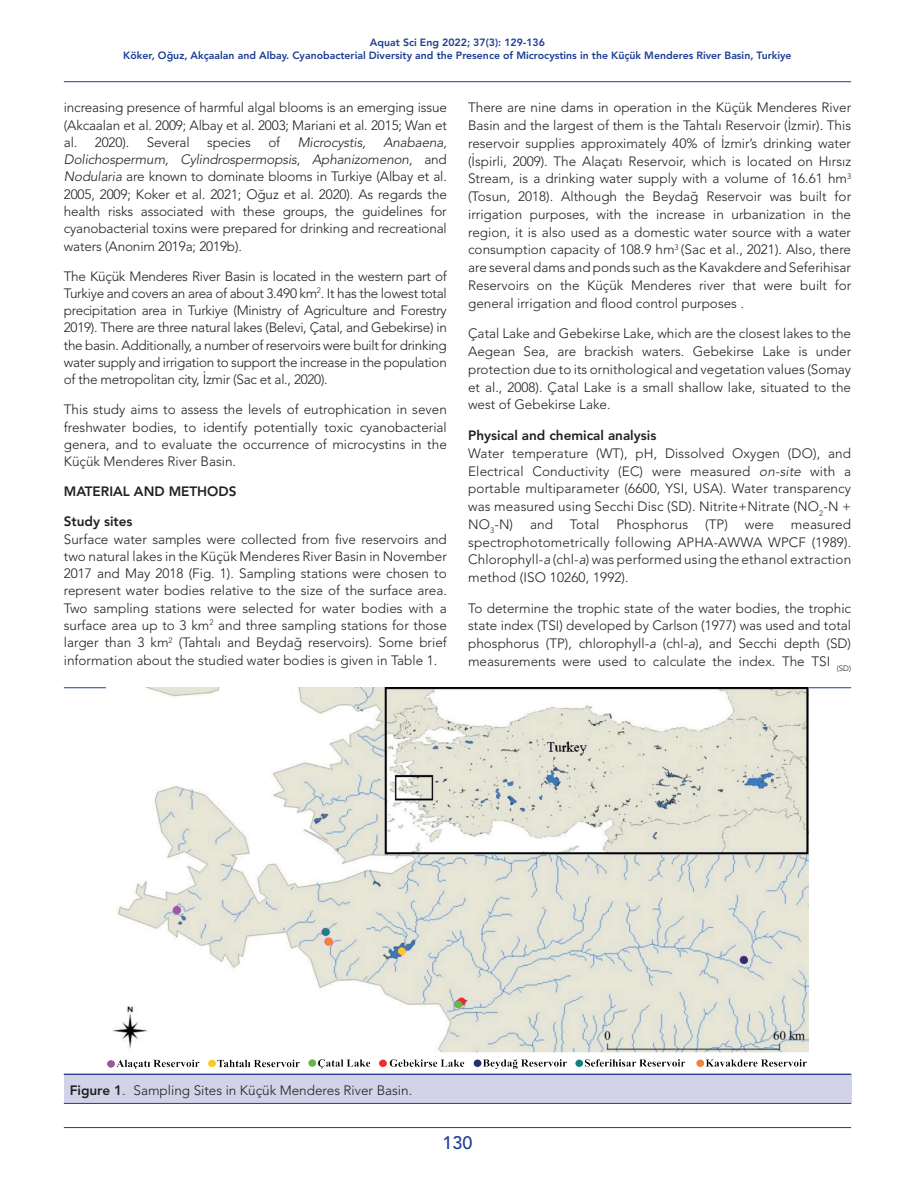
<style>
.page{position:relative;width:915px;height:1191px;background:#fff}
.page>*{position:absolute;margin:0;border:0;box-sizing:border-box;transform-origin:0 0}
.t1{font:500 18px "Avenir LT Std";color:#1c3d92}
.t2{font:300 13.5px/17.7px "Avenir LT Std";color:#231f20;text-align:justify}
.t3{font:800 13.5px "Avenir LT Std";color:#231f20}
.t4{font:italic 300 13.5px "Avenir LT Std";letter-spacing:-.01em;color:#231f20}
.t5{font:800 10.5px/12.6px "Avenir LT Std";color:#1c3d92;text-align:center}
.s1{font-style:italic}
.s2{font-weight:800}
</style>
<div class="page">
<hr style="left:64px;top:1127px;width:786px;height:1px;background:#1c3d92">
<hr style="left:64px;top:81px;width:786px;height:1px;background:#1c3d92">
<div style="left:64px;top:1074px;width:786px;height:29px;background:#d2d3e8"></div>
<hr style="left:64px;top:1073px;width:786px;height:1px;background:#224092">
<hr style="left:64px;top:1103px;width:786px;height:1px;background:#224092">
<hr style="left:64px;top:687px;width:786px;height:1px;background:#224092">
<hr style="left:64px;top:1074px;width:786px;height:1px;background:#224092">
<img style="left:106px;top:687px;width:702px;height:381px">
<p class="t5" style="left:123px;top:36px;width:669px">Aquat Sci Eng 2022; 37(3): 129-136<br>Köker, Oğuz, Akçaalan and Albay. Cyanobacterial Diversity and the Presence of Microcystins in the Küçük Menderes River Basin, Turkiye</p>
<p class="t2" style="left:64px;top:99px;width:384px;line-height:17.2px">increasing presence of harmful algal blooms is an emerging issue (Akcaalan et al. 2009; Albay et al. 2003; Mariani et al. 2015; Wan et al. 2020).</p>
<p class="t2" style="left:147px;top:133px;width:44px">Several</p>
<p class="t2" style="left:207px;top:133px;width:45px">species</p>
<p class="t2" style="left:268px;top:133px;width:13px">of</p>
<p class="t4" style="left:298px;top:134px;width:70px">Microcystis,</p>
<p class="t2" style="left:64px;top:133px;width:384px;line-height:17.2px;text-indent:319px"><span class="s1">Anabaena, Dolichospermum, Cylindrospermopsis</span>, <span class="s1">Aphanizomenon,</span> and <span class="s1">Nodularia</span> are known to dominate blooms in Turkiye (Albay et al.<br>2005, 2009; Koker et al. 2021; Oğuz et al. 2020). As regards the health risks associated with these groups, the guidelines for cyanobacterial toxins were prepared for drinking and recreational waters (Anonim 2019a; 2019b).</p>
<p class="t2" style="left:64px;top:267px;width:384px;line-height:17.2px">The Küçük Menderes River Basin is located in the western part of Turkiye and covers an area of about 3.490 km<sup>2</sup>. It has the lowest total precipitation area in Turkiye (Ministry of Agriculture and Forestry 2019). There are three natural lakes (Belevi, Çatal, and Gebekirse) in the basin. Additionally, a number of reservoirs were built for drinking water supply and irrigation to support the increase in the population of the metropolitan city, İzmir (Sac et al., 2020).</p>
<p class="t2" style="left:64px;top:401px;width:384px;line-height:17.2px">This study aims to assess the levels of eutrophication in seven freshwater bodies, to identify potentially toxic cyanobacterial genera, and to evaluate the occurrence of microcystins in the Küçük Menderes River Basin.</p>
<p class="t3" style="left:64px;top:483px;width:174px">MATERIAL AND METHODS</p>
<p class="t3" style="left:64px;top:513px;width:70px">Study sites</p>
<p class="t2" style="left:64px;top:530px;width:384px">Surface water samples were collected from five reservoirs and two natural lakes in the Küçük Menderes River Basin in November 2017 and May 2018 (Fig. 1). Sampling stations were chosen to represent water bodies relative to the size of the surface area.<br>Two sampling stations were selected for water bodies with a surface area up to 3 km<sup>2</sup> and three sampling stations for those larger than 3 km<sup>2</sup> (Tahtalı and Beydağ reservoirs). Some brief information about the studied water bodies is given in Table 1.</p>
<p class="t2" style="left:468px;top:99px;width:384px">There are nine dams in operation in the Küçük Menderes River Basin and the largest of them is the Tahtalı Reservoir (İzmir). This reservoir supplies approximately 40% of İzmir’s drinking water (İspirli, 2009). The Alaçatı Reservoir, which is located on Hırsız Stream, is a drinking water supply with a volume of 16.61 hm<sup>3 </sup>(Tosun, 2018). Although the Beydağ Reservoir was built for irrigation purposes, with the increase in urbanization in the region, it is also used as a domestic water source with a water consumption capacity of 108.9 hm<sup>3</sup> (Sac et al., 2021). Also, there are several dams and ponds such as the Kavakdere and Seferihisar Reservoirs on the Küçük Menderes river that were built for general irrigation and flood control purposes .</p>
<p class="t2" style="left:468px;top:325px;width:384px">Çatal Lake and Gebekirse Lake, which are the closest lakes to the Aegean Sea, are brackish waters. Gebekirse Lake is under protection due to its ornithological and vegetation values (Somay et al., 2008). Çatal Lake is a small shallow lake, situated to the west of Gebekirse Lake.</p>
<p class="t3" style="left:468px;top:427px;width:190px">Physical and chemical analysis</p>
<p class="t2" style="left:468px;top:444px;width:384px">Water temperature (WT), pH, Dissolved Oxygen (DO), and Electrical Conductivity (EC) were measured <span class="s1">on-site</span> with a portable multiparameter (6600, YSI, USA). Water transparency was measured using Secchi Disc (SD). Nitrite+Nitrate (NO<sub>2</sub>-N + NO<sub>3</sub>-N) and Total Phosphorus (TP) were measured spectrophotometrically following APHA-AWWA WPCF (1989).<br>Chlorophyll-<span class="s1">a</span> (chl-<span class="s1">a</span>) was performed using the ethanol extraction method (ISO 10260, 1992).</p>
<p class="t2" style="left:468px;top:599px;width:384px">To determine the trophic state of the water bodies, the trophic state index (TSI) developed by Carlson (1977) was used and total phosphorus (TP), chlorophyll-<span class="s1">a</span> (chl-<span class="s1">a</span>), and Secchi depth (SD) measurements were used to calculate the index. The TSI <sub>(SD)</sub></p>
<p class="t2" style="left:70px;top:1081px;width:344px"><span class="s2">Figure 1</span>. Sampling Sites in Küçük Menderes River Basin.</p>
<h1 class="t1" style="left:442px;top:1132px;width:32px">130</h1>
</div>
